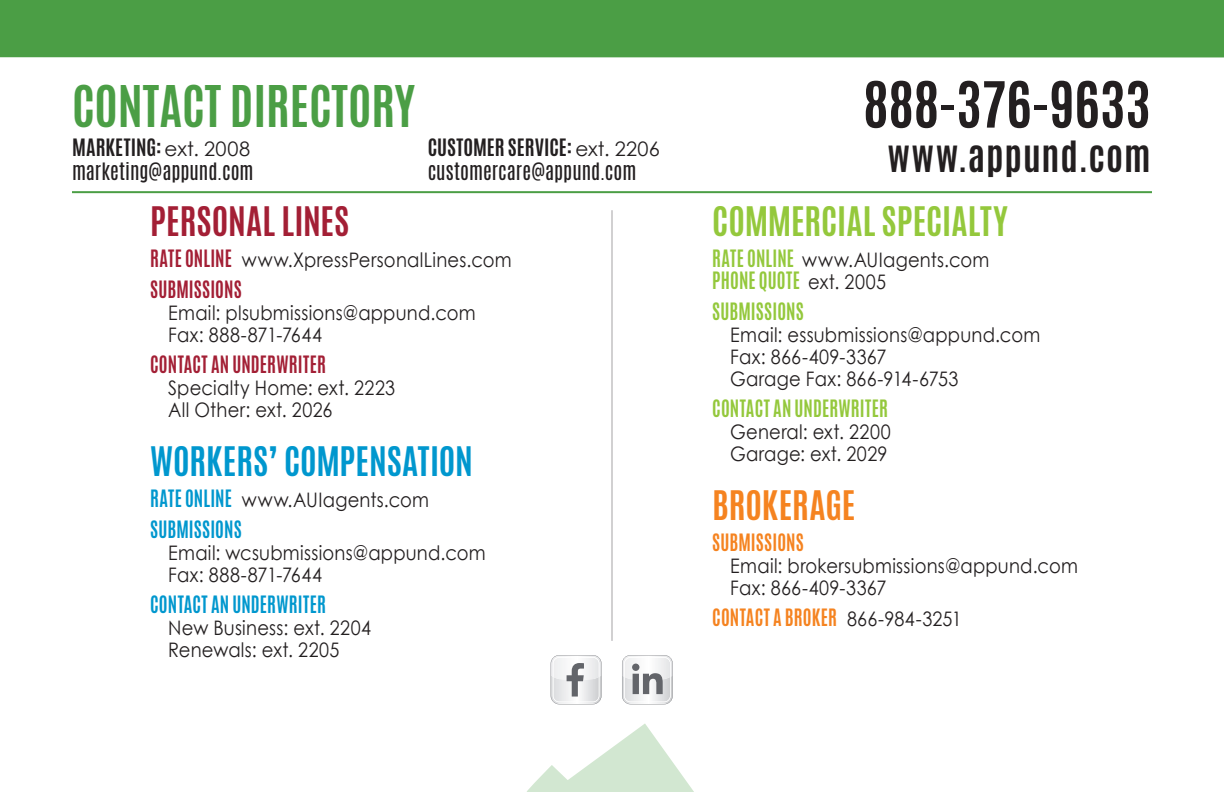
<style>
.page{position:relative;width:1224px;height:792px;background:#fff}
.page>*{position:absolute;margin:0;border:0;box-sizing:border-box;transform-origin:0 0}
.t1{font:700 54px "Antonio";color:#231f20}
.t2{font:700 48px "Antonio";color:#4b9e45}
.t3{font:700 36px "Antonio";letter-spacing:.025em;color:#231f20}
.t4{font:700 34px "Antonio";color:#0097ce}
.t5{font:700 34px "Antonio";color:#94c83c}
.t6{font:700 34px "Antonio";letter-spacing:.005em;color:#a31f35}
.t7{font:700 34px "Antonio";color:#f58320}
.t8{font:20px/22px "Century Gothic";letter-spacing:.015em;color:#231f20;scale:.9 1}
.t9{font:20px/24px "Antonio";color:#231f20}
.t10{font:700 20px/31px "Antonio";letter-spacing:.01em;color:#94c83c;scale:.9 1}
.t11{font:700 20px "Antonio";letter-spacing:.01em;color:#f58320;scale:.9 1}
.t12{font:700 20px "Antonio";letter-spacing:.01em;color:#a31f35;scale:.9 1}
.t13{font:700 20px "Antonio";letter-spacing:.01em;color:#0097ce;scale:.9 1}
.s1{font-weight:700}
.s2{font-family:"Century Gothic"}
.s3{font-family:"Antonio";font-weight:700;color:#a31f35}
.s4{font-family:"Antonio";font-weight:700;color:#0097ce}
.s5{font-family:"Antonio";font-weight:700;color:#94c83c}
.s6{font-family:"Century Gothic";font-weight:400;color:#231f20}
</style>
<div class="page">
<svg style="left:527px;top:723px;width:167px;height:69px"></svg>
<div style="left:0;top:0;width:1224px;height:57px;background:#4b9e45"></div>
<hr style="left:72px;top:191px;width:1080px;height:2px;background:#4b9e45">
<hr style="left:612px;top:210px;width:1px;height:431px;background:#a4a2a5">
<svg style="left:551px;top:655px;width:51px;height:49px"></svg>
<svg style="left:622px;top:655px;width:51px;height:49px"></svg>
<h2 class="t2" style="left:72px;top:70px;width:345px">CONTACT DIRECTORY</h2>
<p class="t9" style="left:72px;top:135px;width:183px"><span class="s1">MARKETING:</span> <span class="s2">ext. 2008 </span>marketing@appund.com</p>
<h3 class="t6" style="left:150px;top:196px;width:200px">PERSONAL LINES</h3>
<p class="t8" style="left:150px;top:249px;width:403px"><span class="s3">RATE ONLINE</span> www.XpressPersonalLines.com</p>
<p class="t12" style="left:150px;top:274px;width:103px">SUBMISSIONS</p>
<p class="t8" style="left:168px;top:302px;width:343px">Email: plsubmissions@appund.com<br>Fax: 888-871-7644</p>
<p class="t12" style="left:150px;top:349px;width:197px">CONTACT AN UNDERWRITER</p>
<p class="t8" style="left:168px;top:377px;width:254px">Specialty Home: ext. 2223<br>All Other: ext. 2026</p>
<h3 class="t4" style="left:150px;top:436px;width:324px">WORKERS’ COMPENSATION</h3>
<p class="t8" style="left:150px;top:488px;width:311px"><span class="s4">RATE ONLINE</span> www.AUIagents.com</p>
<p class="t13" style="left:150px;top:514px;width:103px">SUBMISSIONS</p>
<p class="t8" style="left:168px;top:541px;width:354px">Email: wcsubmissions@appund.com<br>Fax: 888-871-7644</p>
<p class="t13" style="left:150px;top:589px;width:197px">CONTACT AN UNDERWRITER</p>
<p class="t8" style="left:168px;top:616px;width:227px">New Business: ext. 2204<br>Renewals: ext. 2205</p>
<p class="t9" style="left:428px;top:136px;width:234px"><span class="s1">CUSTOMER SERVICE:</span> <span class="s2">ext. 2206 </span>customercare@appund.com</p>
<h1 class="t1" style="left:863px;top:64px;width:289px">888-376-9633</h1>
<h3 class="t3" style="left:888px;top:129px;width:264px">www.appund.com</h3>
<h3 class="t5" style="left:712px;top:196px;width:297px">COMMERCIAL SPECIALTY</h3>
<p class="t8" style="left:712px;top:249px;width:310px"><span class="s5">RATE ONLINE</span> www.AUIagents.com</p>
<p class="t10" style="left:712px;top:265px;width:195px">PHONE QUOTE <span class="s6">ext. 2005<br></span>SUBMISSIONS</p>
<p class="t8" style="left:730px;top:324px;width:346px">Email: essubmissions@appund.com<br>Fax: 866-409-3367<br>Garage Fax: 866-914-6753</p>
<p class="t10" style="left:712px;top:393px;width:197px">CONTACT AN UNDERWRITER</p>
<p class="t8" style="left:730px;top:421px;width:180px">General: ext. 2200<br>Garage: ext. 2029</p>
<h3 class="t7" style="left:712px;top:480px;width:145px">BROKERAGE</h3>
<p class="t11" style="left:712px;top:527px;width:103px">SUBMISSIONS</p>
<p class="t8" style="left:730px;top:554px;width:388px">Email: brokersubmissions@appund.com<br>Fax: 866-409-3367</p>
<p class="t11" style="left:712px;top:602px;width:279px">CONTACT A BROKER <span class="s6">866-984-3251</span></p>
</div>
